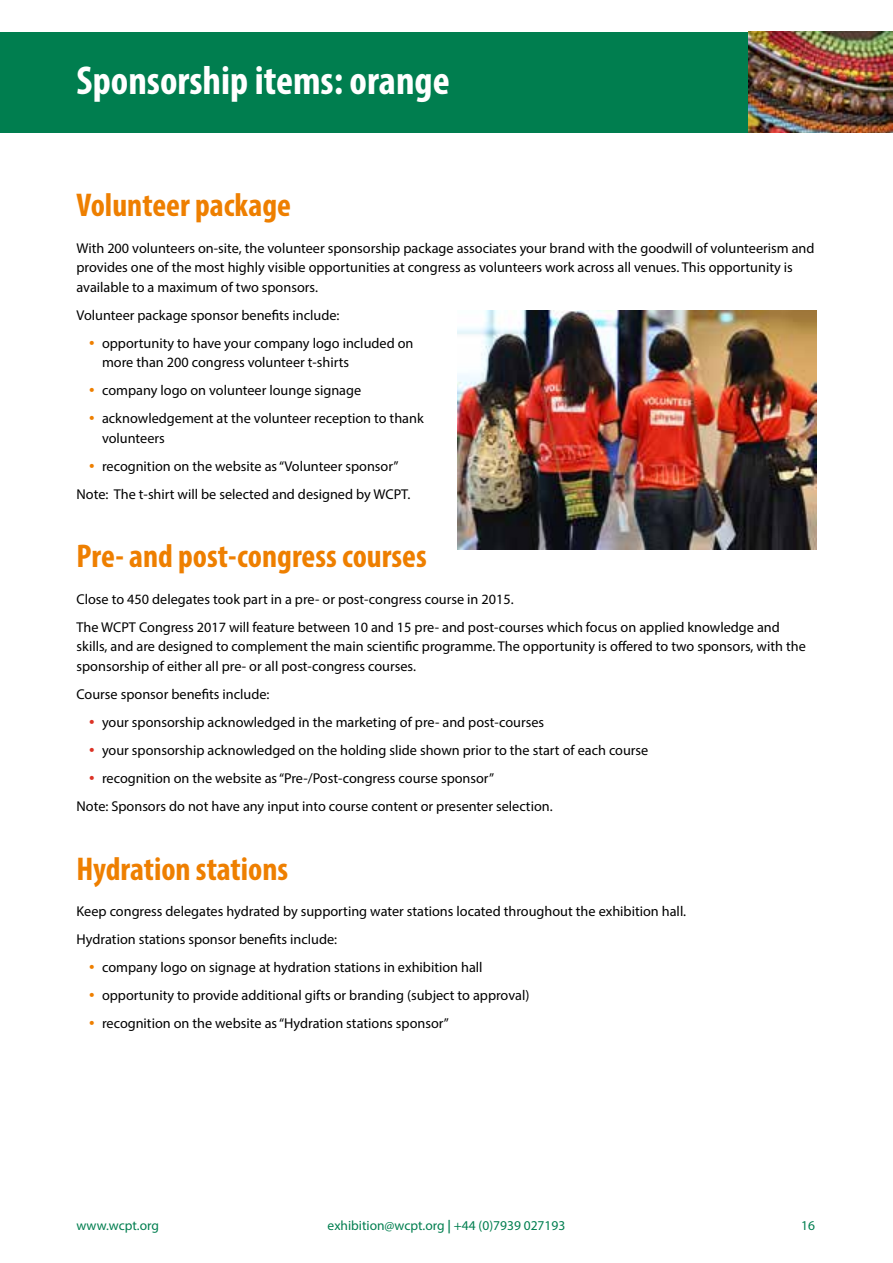
<style>
.page{position:relative;width:893px;height:1263px;background:#fff}
.page>*{position:absolute;margin:0;border:0;box-sizing:border-box;transform-origin:0 0}
.t1{font:700 condensed 40.5px "Myriad Pro";color:#fff}
.t2{font:700 condensed 33px "Myriad Pro";color:#ee7f00}
.t3{font:14.25px/19.5px "Myriad Pro";color:#000}
.t4{font:13.5px "Myriad Pro";color:#007e4f}
.s1{font-size:19.5px;color:#ee7f00}
.s2{font-size:19.5px;color:#dc3326}
.s3{font-weight:600}
</style>
<div class="page">
<div style="left:0;top:32px;width:893px;height:101px;background:#007e4f"></div>
<img style="left:748px;top:32px;width:145px;height:101px">
<img style="left:457px;top:310px;width:359px;height:240px">
<h1 class="t1" style="left:77px;top:55px;width:375px">Sponsorship items: orange</h1>
<h2 class="t2" style="left:77px;top:184px;width:216px">Volunteer package</h2>
<p class="t3" style="left:77px;top:238px;width:739px">With 200 volunteers on-site, the volunteer sponsorship package associates your brand with the goodwill of volunteerism and provides one of the most highly visible opportunities at congress as volunteers work across all venues. This opportunity is available to a maximum of two sponsors.</p>
<p class="t3" style="left:77px;top:305px;width:264px">Volunteer package sponsor benefits include:</p>
<p class="t3" style="left:102px;top:333px;width:313px;text-indent:-13px"><span class="s1">•</span> opportunity to have your company logo included on more than 200 congress volunteer t-shirts</p>
<p class="t3" style="left:89px;top:380px;width:273px"><span class="s1">•</span> company logo on volunteer lounge signage</p>
<p class="t3" style="left:102px;top:408px;width:323px;text-indent:-13px"><span class="s1">•</span> acknowledgement at the volunteer reception to thank volunteers</p>
<p class="t3" style="left:77px;top:452px;width:335px;line-height:28px;text-align:center"><span class="s1">•</span> recognition on the website as “Volunteer sponsor”<br>Note: The t-shirt will be selected and designed by WCPT.</p>
<h2 class="t2" style="left:77px;top:536px;width:352px">Pre- and post-congress courses</h2>
<p class="t3" style="left:77px;top:585px;width:705px;line-height:28px">Close to 450 delegates took part in a pre- or post-congress course in 2015.<br>The WCPT Congress 2017 will feature between 10 and 15 pre- and post-courses which focus on applied knowledge and</p>
<p class="t3" style="left:77px;top:637px;width:731px">skills, and are designed to complement the main scientific programme. The opportunity is offered to two sponsors, with the sponsorship of either all pre- or all post-congress courses.</p>
<p class="t3" style="left:77px;top:684px;width:194px">Course sponsor benefits include:</p>
<p class="t3" style="left:89px;top:712px;width:456px"><span class="s2">•</span> your sponsorship acknowledged in the marketing of pre- and post-courses</p>
<p class="t3" style="left:89px;top:740px;width:561px"><span class="s2">•</span> your sponsorship acknowledged on the holding slide shown prior to the start of each course</p>
<p class="t3" style="left:77px;top:764px;width:478px;line-height:28px;text-indent:13px"><span class="s2">•</span> recognition on the website as “Pre-/Post-congress course sponsor”<br>Note: Sponsors do not have any input into course content or presenter selection.</p>
<h2 class="t2" style="left:77px;top:848px;width:213px">Hydration stations</h2>
<p class="t3" style="left:77px;top:897px;width:611px;line-height:28px">Keep congress delegates hydrated by supporting water stations located throughout the exhibition hall.<br>Hydration stations sponsor benefits include:</p>
<p class="t3" style="left:89px;top:957px;width:395px"><span class="s1">•</span> company logo on signage at hydration stations in exhibition hall</p>
<p class="t3" style="left:89px;top:985px;width:442px"><span class="s1">•</span> opportunity to provide additional gifts or branding (subject to approval)</p>
<p class="t3" style="left:89px;top:1013px;width:361px"><span class="s1">•</span> recognition on the website as “Hydration stations sponsor”</p>
<p class="t4" style="left:77px;top:1217px;width:84px">www.wcpt.org</p>
<p class="t4" style="left:328px;top:1217px;width:239px">exhibition@wcpt.org <span class="s3">|</span> +44 (0)7939 027193</p>
<p class="t4" style="left:801px;top:1217px;width:15px">16</p>
</div>
